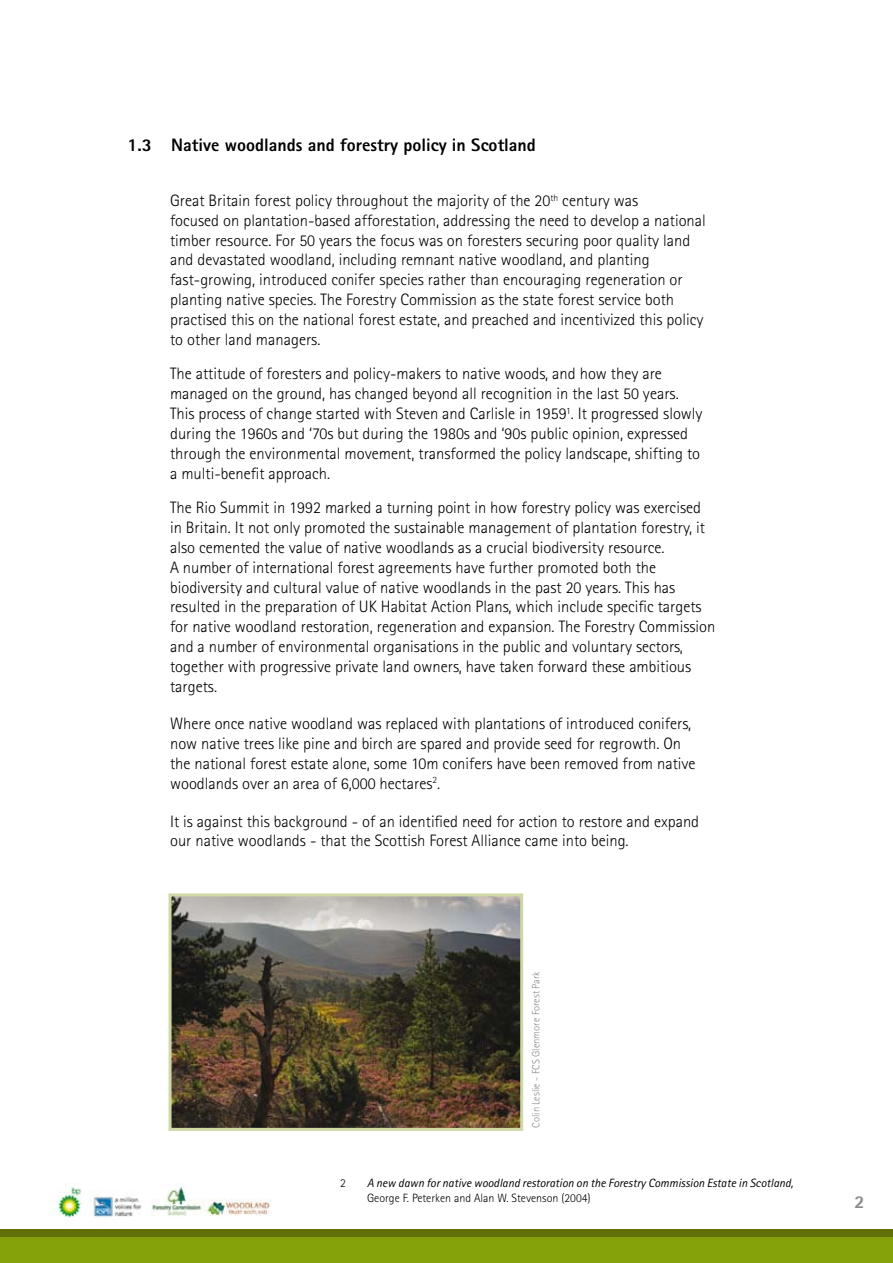
<style>
.page{position:relative;width:893px;height:1263px;background:#fff}
.page>*{position:absolute;margin:0;border:0;box-sizing:border-box;transform-origin:0 0}
.t1{font:800 18px "Rotis Sans Serif";color:#000}
.t2{font:800 18px "Rotis Sans Serif";color:#87888a}
.t3{font:300 16.5px/19.8px "Rotis Sans Serif";color:#000}
.t4{font:italic 12px "Rotis Sans Serif";color:#000}
.t5{font:300 12px "Rotis Sans Serif";color:#000}
.t6{font:300 10.5px "Rotis Sans Serif";color:#87888a}
</style>
<div class="page">
<div style="left:0;top:1231px;width:892px;height:32px;background:#86a20b"></div>
<div style="left:0;top:1229px;width:892px;height:7px;background:#636f07"></div>
<img style="left:50px;top:1183px;width:221px;height:35px">
<img style="left:173px;top:897px;width:346px;height:230px">
<div style="left:169px;top:893px;width:354px;height:238px;border:3px solid #cfd9a5"></div>
<p class="t1" style="left:128px;top:133px;width:410px">1.3 Native woodlands and forestry policy in Scotland</p>
<p class="t3" style="left:170px;top:191px;width:537px">Great Britain forest policy throughout the majority of the 20<sup>th</sup> century was<br>focused on plantation-based afforestation, addressing the need to develop a national timber resource. For 50 years the focus was on foresters securing poor quality land and devastated woodland, including remnant native woodland, and planting fast-growing, introduced conifer species rather than encouraging regeneration or planting native species. The Forestry Commission as the state forest service both practised this on the national forest estate, and preached and incentivized this policy to other land managers.</p>
<p class="t3" style="left:170px;top:364px;width:534px">The attitude of foresters and policy-makers to native woods, and how they are managed on the ground, has changed beyond all recognition in the last 50 years.<br>This process of change started with Steven and Carlisle in 1959<sup>1</sup>. It progressed slowly during the 1960s and ‘70s but during the 1980s and ‘90s public opinion, expressed through the environmental movement, transformed the policy landscape, shifting to a multi-benefit approach.</p>
<p class="t3" style="left:170px;top:498px;width:547px">The Rio Summit in 1992 marked a turning point in how forestry policy was exercised in Britain. It not only promoted the sustainable management of plantation forestry, it also cemented the value of native woodlands as a crucial biodiversity resource.<br>A number of international forest agreements have further promoted both the biodiversity and cultural value of native woodlands in the past 20 years. This has resulted in the preparation of UK Habitat Action Plans, which include specific targets for native woodland restoration, regeneration and expansion. The Forestry Commission and a number of environmental organisations in the public and voluntary sectors, together with progressive private land owners, have taken forward these ambitious targets.</p>
<p class="t3" style="left:170px;top:714px;width:527px">Where once native woodland was replaced with plantations of introduced conifers, now native trees like pine and birch are spared and provide seed for regrowth. On the national forest estate alone, some 10m conifers have been removed from native woodlands over an area of 6,000 hectares<sup>2</sup>.</p>
<p class="t3" style="left:170px;top:811px;width:531px">It is against this background - of an identified need for action to restore and expand our native woodlands - that the Scottish Forest Alliance came into being.</p>
<p class="t6" style="left:530px;top:1127px;width:157px;rotate:-90deg">Colin Leslie - FCS Glenmore Forest Park</p>
<p class="t5" style="left:340px;top:1176px;width:7px">2</p>
<p class="t4" style="left:367px;top:1176px;width:428px">A new dawn for native woodland restoration on the Forestry Commission Estate in Scotland,</p>
<p class="t5" style="left:367px;top:1191px;width:225px">George F. Peterken and Alan W. Stevenson (2004)</p>
<p class="t2" style="left:855px;top:1190px;width:12px">2</p>
</div>
